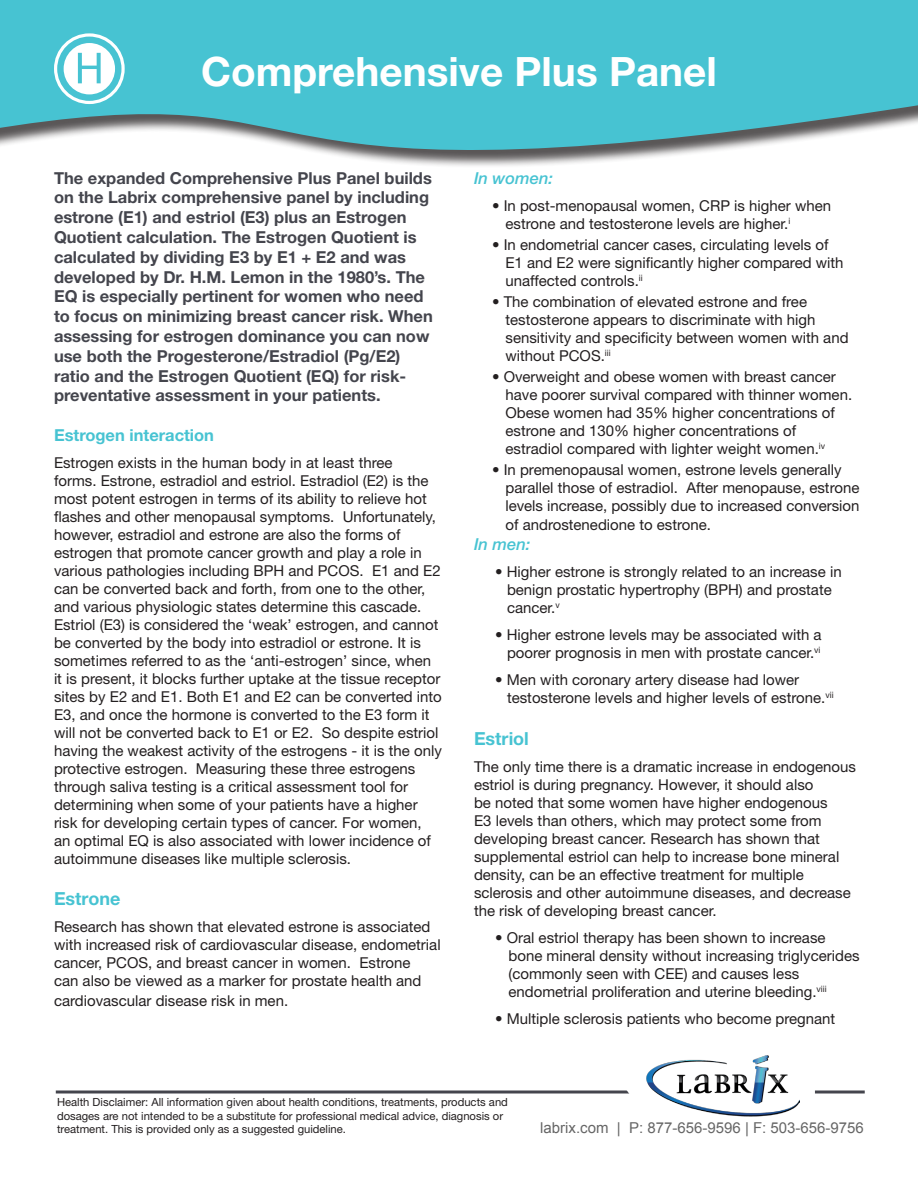
<style>
.page{position:relative;width:918px;height:1188px;background:#fff}
.page>*{position:absolute;margin:0;border:0;box-sizing:border-box;transform-origin:0 0}
.t1{font:700 40.5px "Helvetica Neue LT Std";color:#fff}
.t2{font:700 18px "Helvetica Neue LT Std";color:#47c3d2}
.t3{font:700 16.5px/19.8px "Helvetica Neue LT Std";color:#44454d}
.t4{font:700 16.5px "Helvetica Neue LT Std";color:#47c3d2}
.t5{font:italic 500 16.5px "Helvetica Neue LT Std";color:#47c3d2}
.t6{font:15px/18px "Helvetica Neue LT Std";color:#231f20}
.t7{font:15px "Arial";color:#666}
.t8{font:11.25px/13.5px "Helvetica Neue LT Std";color:#231f20}
</style>
<div class="page">
<div style="left:0;top:0;width:918px;height:168px;background:#231f20;opacity:.75"></div>
<svg style="left:0;top:0;width:918px;height:150px;background:#55c1ce"></svg>
<svg style="left:56px;top:1090px;width:568px;height:4px;background:#727379"></svg>
<svg style="left:624px;top:1090px;width:176px;height:11px"></svg>
<svg style="left:815px;top:1090px;width:50px;height:4px"></svg>
<img style="left:646px;top:1055px;width:153px;height:62px">
<div style="left:54px;top:33px;width:71px;height:71px;border:3px solid #fff;border-radius:50%"></div>
<svg style="left:64px;top:43px;width:51px;height:51px"></svg>
<p class="t1" style="left:201px;top:47px;width:517px">Comprehensive Plus Panel</p>
<p class="t3" style="left:54px;top:167px;width:380px">The expanded Comprehensive Plus Panel builds on the Labrix comprehensive panel by including estrone (E1) and estriol (E3) plus an Estrogen Quotient calculation. The Estrogen Quotient is calculated by dividing E3 by E1 + E2 and was developed by Dr. H.M. Lemon in the 1980’s. The EQ is especially pertinent for women who need to focus on minimizing breast cancer risk. When assessing for estrogen dominance you can now use both the Progesterone/Estradiol (Pg/E2) ratio and the Estrogen Quotient (EQ) for risk&shy;preventative assessment in your patients.</p>
<p class="t4" style="left:54px;top:425px;width:162px">Estrogen interaction</p>
<p class="t6" style="left:54px;top:454px;width:389px">Estrogen exists in the human body in at least three<br>forms. Estrone, estradiol and estriol. Estradiol (E2) is the most potent estrogen in terms of its ability to relieve hot flashes and other menopausal symptoms. Unfortunately, however, estradiol and estrone are also the forms of estrogen that promote cancer growth and play a role in various pathologies including BPH and PCOS. E1 and E2 can be converted back and forth, from one to the other, and various physiologic states determine this cascade.<br>Estriol (E3) is considered the ‘weak’ estrogen, and cannot be converted by the body into estradiol or estrone. It is sometimes referred to as the ‘anti-estrogen’ since, when it is present, it blocks further uptake at the tissue receptor sites by E2 and E1. Both E1 and E2 can be converted into E3, and once the hormone is converted to the E3 form it will not be converted back to E1 or E2. So despite estriol having the weakest activity of the estrogens - it is the only protective estrogen. Measuring these three estrogens through saliva testing is a critical assessment tool for determining when some of your patients have a higher risk for developing certain types of cancer. For women, an optimal EQ is also associated with lower incidence of autoimmune diseases like multiple sclerosis.</p>
<p class="t2" style="left:54px;top:888px;width:68px">Estrone</p>
<p class="t6" style="left:54px;top:918px;width:388px">Research has shown that elevated estrone is associated with increased risk of cardiovascular disease, endometrial cancer, PCOS, and breast cancer in women. Estrone<br>can also be viewed as a marker for prostate health and</p>
<p class="t6" style="left:54px;top:992px;width:236px">cardiovascular disease risk in men.</p>
<p class="t5" style="left:474px;top:168px;width:81px">In women:</p>
<p class="t6" style="left:506px;top:196px;width:327px;text-indent:-14px">• In post-menopausal women, CRP is higher when estrone and testosterone levels are higher.<sup>i</sup></p>
<p class="t6" style="left:506px;top:235px;width:340px;text-indent:-14px">• In endometrial cancer cases, circulating levels of<br>E1 and E2 were significantly higher compared with unaffected controls.<sup>ii</sup></p>
<p class="t6" style="left:506px;top:292px;width:345px;text-indent:-14px">• The combination of elevated estrone and free testosterone appears to discriminate with high sensitivity and specificity between women with and without PCOS.<sup>iii</sup></p>
<p class="t6" style="left:506px;top:367px;width:348px;text-indent:-14px">• Overweight and obese women with breast cancer have poorer survival compared with thinner women.<br>Obese women had 35% higher concentrations of estrone and 130% higher concentrations of estradiol compared with lighter weight women.<sup>iv</sup></p>
<p class="t6" style="left:506px;top:460px;width:356px;text-indent:-14px">• In premenopausal women, estrone levels generally parallel those of estradiol. After menopause, estrone levels increase, possibly due to increased conversion</p>
<p class="t6" style="left:506px;top:516px;width:207px">of androstenedione to estrone.</p>
<p class="t5" style="left:474px;top:535px;width:58px">In men:</p>
<p class="t6" style="left:507px;top:563px;width:336px;text-indent:-12px">• Higher estrone is strongly related to an increase in benign prostatic hypertrophy (BPH) and prostate cancer.<sup>v</sup></p>
<p class="t6" style="left:495px;top:626px;width:328px;text-align:right">• Higher estrone levels may be associated with a poorer prognosis in men with prostate cancer.<sup>vi</sup></p>
<p class="t6" style="left:507px;top:671px;width:328px;text-indent:-12px">• Men with coronary artery disease had lower testosterone levels and higher levels of estrone.<sup>vii</sup></p>
<p class="t2" style="left:474px;top:727px;width:56px">Estriol</p>
<p class="t6" style="left:474px;top:757px;width:384px">The only time there is a dramatic increase in endogenous estriol is during pregnancy. However, it should also<br>be noted that some women have higher endogenous<br>E3 levels than others, which may protect some from developing breast cancer. Research has shown that supplemental estriol can help to increase bone mineral density, can be an effective treatment for multiple sclerosis and other autoimmune diseases, and decrease the risk of developing breast cancer.</p>
<p class="t6" style="left:508px;top:928px;width:353px;text-indent:-14px">• Oral estriol therapy has been shown to increase bone mineral density without increasing triglycerides (commonly seen with CEE) and causes less endometrial proliferation and uterine bleeding.<sup>viii</sup></p>
<p class="t6" style="left:495px;top:1009px;width:342px">• Multiple sclerosis patients who become pregnant</p>
<p class="t8" style="left:57px;top:1095px;width:452px">Health Disclaimer: All information given about health conditions, treatments, products and dosages are not intended to be a substitute for professional medical advice, diagnosis or treatment. This is provided only as a suggested guideline.</p>
<p class="t7" style="left:540px;top:1118px;width:325px">labrix.com | P: 877-656-9596 | F: 503-656-9756</p>
</div>
